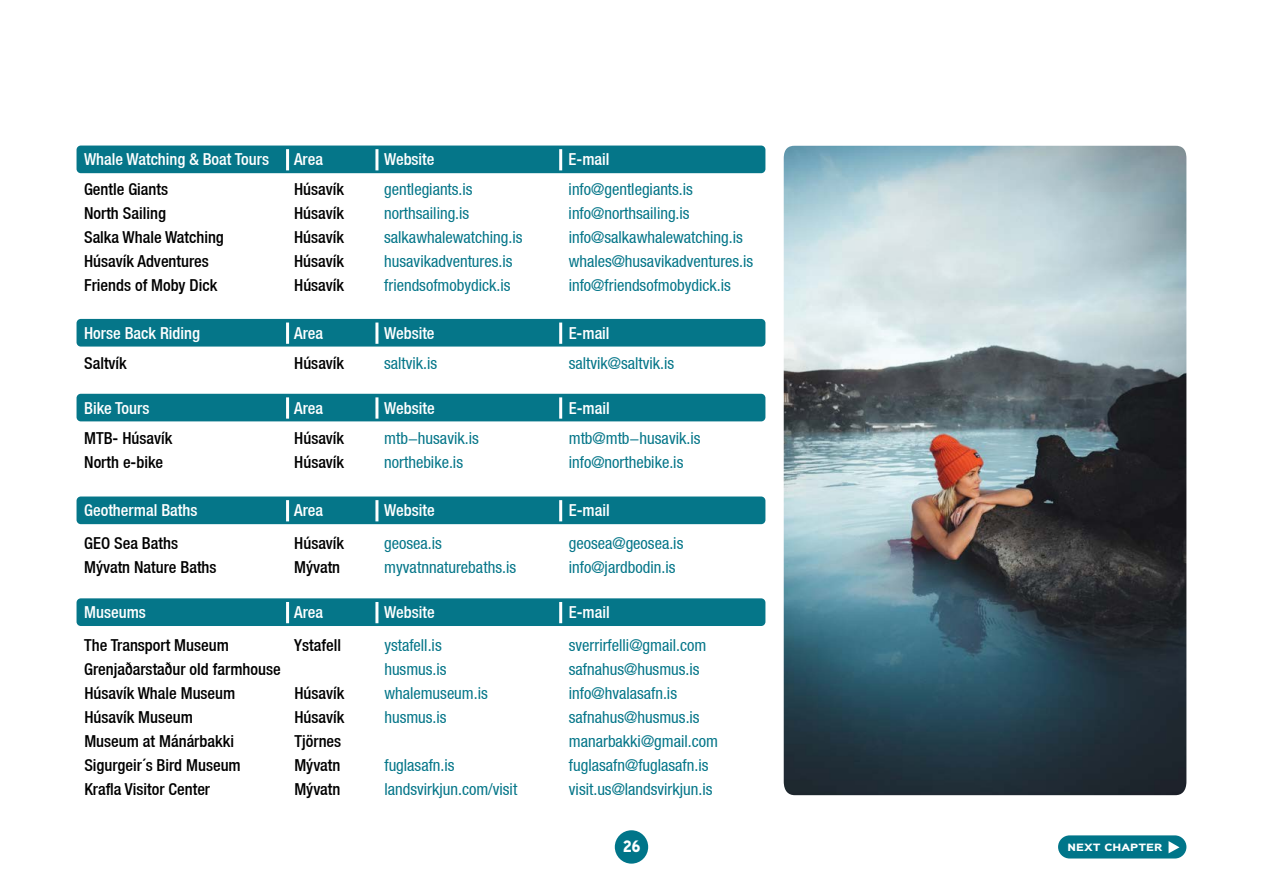
<style>
.page{position:relative;width:1263px;height:893px;background:#fff}
.page>*{position:absolute;margin:0;border:0;box-sizing:border-box;transform-origin:0 0}
.t1{font:condensed 16.5px "Helvetica Neue LT";color:#057689}
.t2{font:500 condensed 16.5px "Helvetica Neue LT";color:#000}
.t3{font:500 condensed 16.5px "Helvetica Neue LT";color:#fff}
.t4{font:900 16.5px "Aaux Pro";color:#fff}
.t5{font:900 10.5px "Aaux Pro";color:#fff;scale:1.25 1}
</style>
<div class="page">
<img style="left:784px;top:146px;width:402px;height:649px">
<div style="left:615px;top:830px;width:33px;height:34px;background:#007589;border-radius:50%"></div>
<div style="left:77px;top:146px;width:688px;height:27px;background:#057689;border-radius:4px"></div>
<hr style="left:286px;top:149px;width:3px;height:21px;background:#fff">
<hr style="left:375px;top:149px;width:3px;height:21px;background:#fff">
<hr style="left:559px;top:149px;width:3px;height:21px;background:#fff">
<div style="left:77px;top:319px;width:688px;height:28px;background:#057689;border-radius:4px"></div>
<hr style="left:286px;top:323px;width:3px;height:21px;background:#fff">
<hr style="left:375px;top:323px;width:3px;height:21px;background:#fff">
<hr style="left:559px;top:323px;width:3px;height:21px;background:#fff">
<div style="left:77px;top:394px;width:688px;height:27px;background:#057689;border-radius:4px"></div>
<hr style="left:286px;top:397px;width:3px;height:22px;background:#fff">
<hr style="left:375px;top:397px;width:3px;height:22px;background:#fff">
<hr style="left:559px;top:397px;width:3px;height:22px;background:#fff">
<div style="left:77px;top:496px;width:688px;height:28px;background:#057689;border-radius:4px"></div>
<hr style="left:286px;top:500px;width:3px;height:21px;background:#fff">
<hr style="left:375px;top:500px;width:3px;height:21px;background:#fff">
<hr style="left:559px;top:500px;width:3px;height:21px;background:#fff">
<div style="left:77px;top:598px;width:688px;height:28px;background:#057689;border-radius:4px"></div>
<hr style="left:286px;top:602px;width:3px;height:21px;background:#fff">
<hr style="left:375px;top:602px;width:3px;height:21px;background:#fff">
<hr style="left:559px;top:602px;width:3px;height:21px;background:#fff">
<div style="left:1058px;top:835px;width:128px;height:23px;background:#007589;border-radius:12px"></div>
<svg style="left:1168px;top:841px;width:11px;height:12px"></svg>
<p class="t3" style="left:84px;top:150px;width:186px">Whale Watching &amp; Boat Tours</p>
<p class="t3" style="left:294px;top:150px;width:30px">Area</p>
<p class="t3" style="left:384px;top:150px;width:52px">Website</p>
<p class="t3" style="left:569px;top:150px;width:42px">E-mail</p>
<p class="t2" style="left:84px;top:180px;width:86px">Gentle Giants</p>
<p class="t2" style="left:294px;top:180px;width:52px">Húsavík</p>
<p class="t1" style="left:384px;top:180px;width:90px">gentlegiants.is</p>
<p class="t1" style="left:569px;top:180px;width:126px">info@gentlegiants.is</p>
<p class="t2" style="left:84px;top:204px;width:83px">North Sailing</p>
<p class="t2" style="left:294px;top:204px;width:52px">Húsavík</p>
<p class="t1" style="left:384px;top:204px;width:87px">northsailing.is</p>
<p class="t1" style="left:569px;top:204px;width:123px">info@northsailing.is</p>
<p class="t2" style="left:84px;top:228px;width:141px">Salka Whale Watching</p>
<p class="t2" style="left:294px;top:228px;width:52px">Húsavík</p>
<p class="t1" style="left:384px;top:228px;width:140px">salkawhalewatching.is</p>
<p class="t1" style="left:569px;top:228px;width:176px">info@salkawhalewatching.is</p>
<p class="t2" style="left:84px;top:252px;width:126px">Húsavík Adventures</p>
<p class="t2" style="left:294px;top:252px;width:52px">Húsavík</p>
<p class="t1" style="left:384px;top:252px;width:130px">husavikadventures.is</p>
<p class="t1" style="left:569px;top:252px;width:186px">whales@husavikadventures.is</p>
<p class="t2" style="left:84px;top:276px;width:135px">Friends of Moby Dick</p>
<p class="t2" style="left:294px;top:276px;width:52px">Húsavík</p>
<p class="t1" style="left:384px;top:276px;width:128px">friendsofmobydick.is</p>
<p class="t1" style="left:569px;top:276px;width:164px">info@friendsofmobydick.is</p>
<p class="t3" style="left:84px;top:324px;width:117px">Horse Back Riding</p>
<p class="t3" style="left:294px;top:324px;width:30px">Area</p>
<p class="t3" style="left:384px;top:324px;width:52px">Website</p>
<p class="t3" style="left:569px;top:324px;width:42px">E-mail</p>
<p class="t2" style="left:84px;top:354px;width:44px">Saltvík</p>
<p class="t2" style="left:294px;top:354px;width:52px">Húsavík</p>
<p class="t1" style="left:384px;top:354px;width:55px">saltvik.is</p>
<p class="t1" style="left:569px;top:354px;width:107px">saltvik@saltvik.is</p>
<p class="t3" style="left:84px;top:399px;width:67px">Bike Tours</p>
<p class="t3" style="left:294px;top:399px;width:30px">Area</p>
<p class="t3" style="left:384px;top:399px;width:52px">Website</p>
<p class="t3" style="left:569px;top:399px;width:42px">E-mail</p>
<p class="t2" style="left:84px;top:429px;width:90px">MTB- Húsavík</p>
<p class="t2" style="left:294px;top:429px;width:52px">Húsavík</p>
<p class="t1" style="left:384px;top:429px;width:96px">mtb-husavik.is</p>
<p class="t1" style="left:569px;top:429px;width:133px">mtb@mtb-husavik.is</p>
<p class="t2" style="left:84px;top:453px;width:81px">North e-bike</p>
<p class="t2" style="left:294px;top:453px;width:52px">Húsavík</p>
<p class="t1" style="left:384px;top:453px;width:80px">northebike.is</p>
<p class="t1" style="left:569px;top:453px;width:116px">info@northebike.is</p>
<p class="t3" style="left:84px;top:501px;width:115px">Geothermal Baths</p>
<p class="t3" style="left:294px;top:501px;width:30px">Area</p>
<p class="t3" style="left:384px;top:501px;width:52px">Website</p>
<p class="t3" style="left:569px;top:501px;width:42px">E-mail</p>
<p class="t2" style="left:84px;top:534px;width:95px">GEO Sea Baths</p>
<p class="t2" style="left:294px;top:534px;width:52px">Húsavík</p>
<p class="t1" style="left:384px;top:534px;width:59px">geosea.is</p>
<p class="t1" style="left:569px;top:534px;width:116px">geosea@geosea.is</p>
<p class="t2" style="left:84px;top:558px;width:134px">Mývatn Nature Baths</p>
<p class="t2" style="left:294px;top:558px;width:47px">Mývatn</p>
<p class="t1" style="left:384px;top:558px;width:133px">myvatnnaturebaths.is</p>
<p class="t1" style="left:569px;top:558px;width:108px">info@jardbodin.is</p>
<p class="t3" style="left:84px;top:603px;width:63px">Museums</p>
<p class="t3" style="left:294px;top:603px;width:30px">Area</p>
<p class="t3" style="left:384px;top:603px;width:52px">Website</p>
<p class="t3" style="left:569px;top:603px;width:42px">E-mail</p>
<p class="t2" style="left:84px;top:636px;width:146px">The Transport Museum</p>
<p class="t2" style="left:294px;top:636px;width:48px">Ystafell</p>
<p class="t1" style="left:384px;top:636px;width:59px">ystafell.is</p>
<p class="t1" style="left:569px;top:636px;width:139px">sverrirfelli@gmail.com</p>
<p class="t2" style="left:84px;top:660px;width:198px">Grenjaðarstaður old farmhouse</p>
<p class="t1" style="left:384px;top:660px;width:64px">husmus.is</p>
<p class="t1" style="left:569px;top:660px;width:132px">safnahus@husmus.is</p>
<p class="t2" style="left:84px;top:684px;width:153px">Húsavík Whale Museum</p>
<p class="t2" style="left:294px;top:684px;width:52px">Húsavík</p>
<p class="t1" style="left:384px;top:684px;width:105px">whalemuseum.is</p>
<p class="t1" style="left:569px;top:684px;width:110px">info@hvalasafn.is</p>
<p class="t2" style="left:84px;top:708px;width:110px">Húsavík Museum</p>
<p class="t2" style="left:294px;top:708px;width:52px">Húsavík</p>
<p class="t1" style="left:384px;top:708px;width:64px">husmus.is</p>
<p class="t1" style="left:569px;top:708px;width:132px">safnahus@husmus.is</p>
<p class="t2" style="left:84px;top:732px;width:151px">Museum at Mánárbakki</p>
<p class="t2" style="left:294px;top:732px;width:48px">Tjörnes</p>
<p class="t1" style="left:569px;top:732px;width:151px">manarbakki@gmail.com</p>
<p class="t2" style="left:84px;top:756px;width:158px">Sigurgeir´s Bird Museum</p>
<p class="t2" style="left:294px;top:756px;width:47px">Mývatn</p>
<p class="t1" style="left:384px;top:756px;width:72px">fuglasafn.is</p>
<p class="t1" style="left:569px;top:756px;width:141px">fuglasafn@fuglasafn.is</p>
<p class="t2" style="left:84px;top:780px;width:127px">Krafla Visitor Center</p>
<p class="t2" style="left:294px;top:780px;width:47px">Mývatn</p>
<p class="t1" style="left:384px;top:780px;width:134px">landsvirkjun.com/visit</p>
<p class="t1" style="left:569px;top:780px;width:145px">visit.us@landsvirkjun.is</p>
<p class="t4" style="left:623px;top:836px;width:19px">26</p>
<p class="t5" style="left:1067px;top:841px;width:77px">NEXT CHAPTER</p>
</div>
